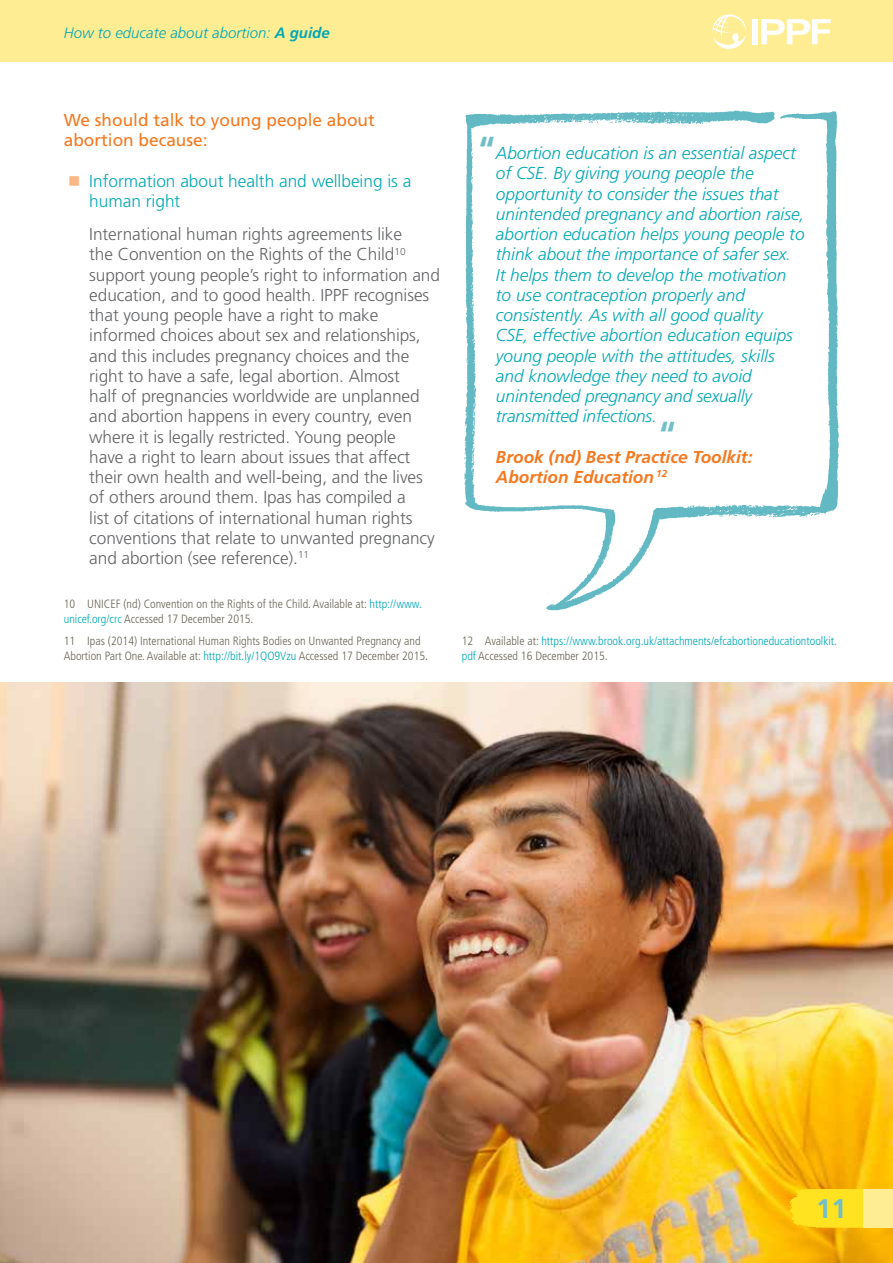
<style>
.page{position:relative;width:893px;height:1263px;background:#fff}
.page>*{position:absolute;margin:0;border:0;box-sizing:border-box;transform-origin:0 0}
.t1{font:700 condensed 39px "Frutiger LT Std";color:#72bec8}
.t2{font:700 27px "Frutiger LT Std";color:#72bec8}
.t3{font:300 17.25px/20.2px "Frutiger LT Std";letter-spacing:-.005em;color:#636466}
.t4{font:italic 300 17.25px/20.2px "Frutiger LT Std";color:#00a8b4}
.t5{font:300 17.25px/20.2px "Frutiger LT Std";color:#00a8b4}
.t6{font:italic 700 17.25px/20.2px "Frutiger LT Std";color:#f47920}
.t7{font:17.25px/20.2px "Frutiger LT Std";color:#f47920}
.t8{font:italic 300 15px "Frutiger LT Std";color:#00a8b4}
.t9{font:300 condensed 12px/14.2px "Frutiger LT Std";color:#686455}
.t10{font:300 condensed 12px/14.2px "Frutiger LT Std";color:#00a8b4}
.s1{font-weight:700}
.s2{color:#fbb785}
.s3{color:#00a8b4}
.s4{color:#686455}
</style>
<div class="page">
<img style="left:0;top:682px;width:893px;height:581px">
<svg style="left:464px;top:110px;width:375px;height:501px"></svg>
<svg style="left:472px;top:453px;width:2px;height:8px"></svg>
<svg style="left:473px;top:410px;width:2px;height:6px"></svg>
<svg style="left:464px;top:457px;width:2px;height:7px"></svg>
<svg style="left:702px;top:122px;width:7px;height:2px"></svg>
<svg style="left:635px;top:545px;width:7px;height:11px"></svg>
<svg style="left:769px;top:514px;width:4px;height:3px"></svg>
<svg style="left:582px;top:120px;width:42px;height:3px"></svg>
<svg style="left:712px;top:504px;width:16px;height:13px"></svg>
<div style="left:0;top:0;width:893px;height:62px;background:#ffed94"></div>
<div style="left:752px;top:19px;width:5px;height:25px;background:#fff"></div>
<svg style="left:761px;top:19px;width:70px;height:25px"></svg>
<svg style="left:712px;top:14px;width:34px;height:35px"></svg>
<svg style="left:789px;top:1189px;width:74px;height:38px;background:#fee01d"></svg>
<div style="left:863px;top:1189px;width:30px;height:38px;background:#ffed94"></div>
<p class="t8" style="left:64px;top:24px;width:267px">How to educate about abortion: <span class="s1">A guide</span></p>
<p class="t7" style="left:64px;top:110px;width:313px">We should talk to young people about abortion because:</p>
<p class="t5" style="left:89px;top:171px;width:324px;text-indent:-21px"><span class="s2">■</span> Information about health and wellbeing is a human right</p>
<p class="t3" style="left:89px;top:224px;width:352px">International human rights agreements like<br>the Convention on the Rights of the Child<sup>10 </sup>support young people’s right to information and education, and to good health. IPPF recognises that young people have a right to make informed choices about sex and relationships, and this includes pregnancy choices and the right to have a safe, legal abortion. Almost<br>half of pregnancies worldwide are unplanned and abortion happens in every country, even where it is legally restricted. Young people<br>have a right to learn about issues that affect their own health and well-being, and the lives of others around them. Ipas has compiled a<br>list of citations of international human rights conventions that relate to unwanted pregnancy and abortion (see reference).<sup>11</sup></p>
<p class="t9" style="left:64px;top:597px;width:360px">10 UNICEF (nd) Convention on the Rights of the Child. Available at: <span class="s3">http://www. unicef.org/crc</span> Accessed 17 December 2015.</p>
<p class="t9" style="left:64px;top:634px;width:366px">11 Ipas (2014) International Human Rights Bodies on Unwanted Pregnancy and<br>Abortion Part One. Available at: <span class="s3">http://bit.ly/1QO9Vzu</span> Accessed 17 December 2015.</p>
<h1 class="t1" style="left:477px;top:130px;width:22px">“</h1>
<p class="t4" style="left:496px;top:143px;width:310px">Abortion education is an essential aspect of CSE. By giving young people the opportunity to consider the issues that unintended pregnancy and abortion raise, abortion education helps young people to think about the importance of safer sex.<br>It helps them to develop the motivation to use contraception properly and consistently. As with all good quality<br>CSE, effective abortion education equips young people with the attitudes, skills and knowledge they need to avoid unintended pregnancy and sexually transmitted infections.</p>
<p class="t6" style="left:496px;top:447px;width:258px">Brook (nd) Best Practice Toolkit:<br>Abortion Education <sup>12</sup></p>
<h1 class="t1" style="left:658px;top:414px;width:22px">“</h1>
<p class="t10" style="left:462px;top:634px;width:377px"><span class="s4">12 Available at:</span> https://www.brook.org.uk/attachments/efcabortioneducationtoolkit. pdf <span class="s4">Accessed 16 December 2015.</span></p>
<h2 class="t2" style="left:816px;top:1194px;width:32px">11</h2>
</div>
